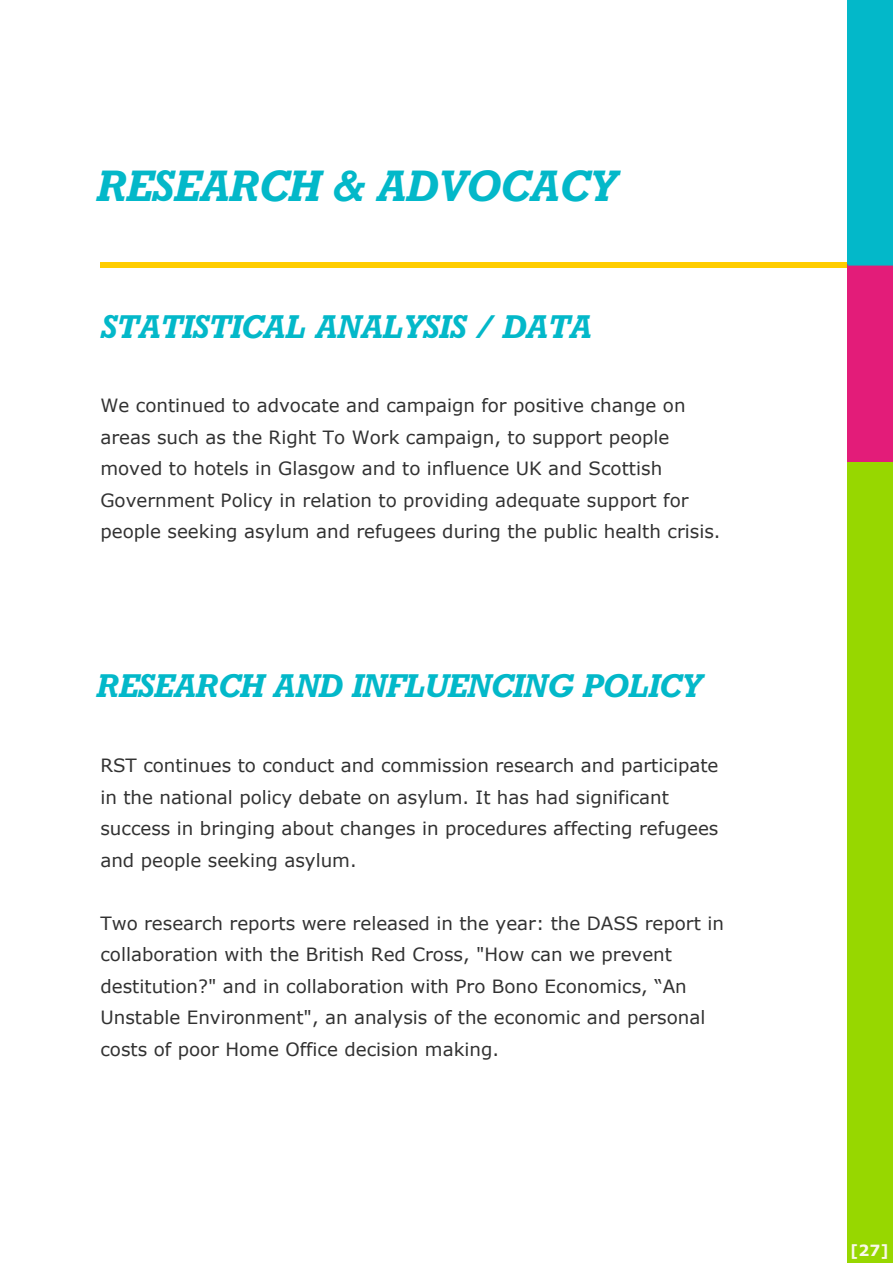
<style>
.page{position:relative;width:893px;height:1264px;background:#fff}
.page>*{position:absolute;margin:0;border:0;box-sizing:border-box;transform-origin:0 0}
.t1{font:italic 700 43.05px "Rockwell BQ";color:#03b8c9}
.t2{font:italic 700 32.25px "Rockwell BQ";color:#03b8c9}
.t3{font:18.3px/31.5px "Verdana";color:#323232}
.t4{font:700 15.45px "Verdana";color:#faf8eb}
</style>
<div class="page">
<div style="left:100px;top:263px;width:747px;height:5px;background:#ffcd00"></div>
<div style="left:847px;top:0;width:45px;height:284px;background:#03b8c9"></div>
<div style="left:847px;top:264px;width:45px;height:218px;background:#e31c79"></div>
<div style="left:847px;top:462px;width:45px;height:800px;background:#97d700"></div>
<svg style="left:847px;top:264px;width:45px;height:1px"></svg>
<h1 class="t1" style="left:96px;top:161px;width:521px">RESEARCH &amp; ADVOCACY</h1>
<h2 class="t2" style="left:100px;top:307px;width:492px">STATISTICAL ANALYSIS / DATA</h2>
<p class="t3" style="left:100px;top:389px;width:621px">We continued to advocate and campaign for positive change on areas such as the Right To Work campaign, to support people moved to hotels in Glasgow and to influence UK and Scottish Government Policy in relation to providing adequate support for people seeking asylum and refugees during the public health crisis.</p>
<h2 class="t2" style="left:96px;top:667px;width:606px">RESEARCH AND INFLUENCING POLICY</h2>
<p class="t3" style="left:100px;top:749px;width:619px">RST continues to conduct and commission research and participate in the national policy debate on asylum. It has had significant success in bringing about changes in procedures affecting refugees and people seeking asylum.</p>
<p class="t3" style="left:100px;top:906px;width:625px">Two research reports were released in the year: the DASS report in collaboration with the British Red Cross, "How can we prevent destitution?" and in collaboration with Pro Bono Economics, “An Unstable Environment", an analysis of the economic and personal costs of poor Home Office decision making.</p>
<p class="t4" style="left:850px;top:1240px;width:40px">[27]</p>
</div>
